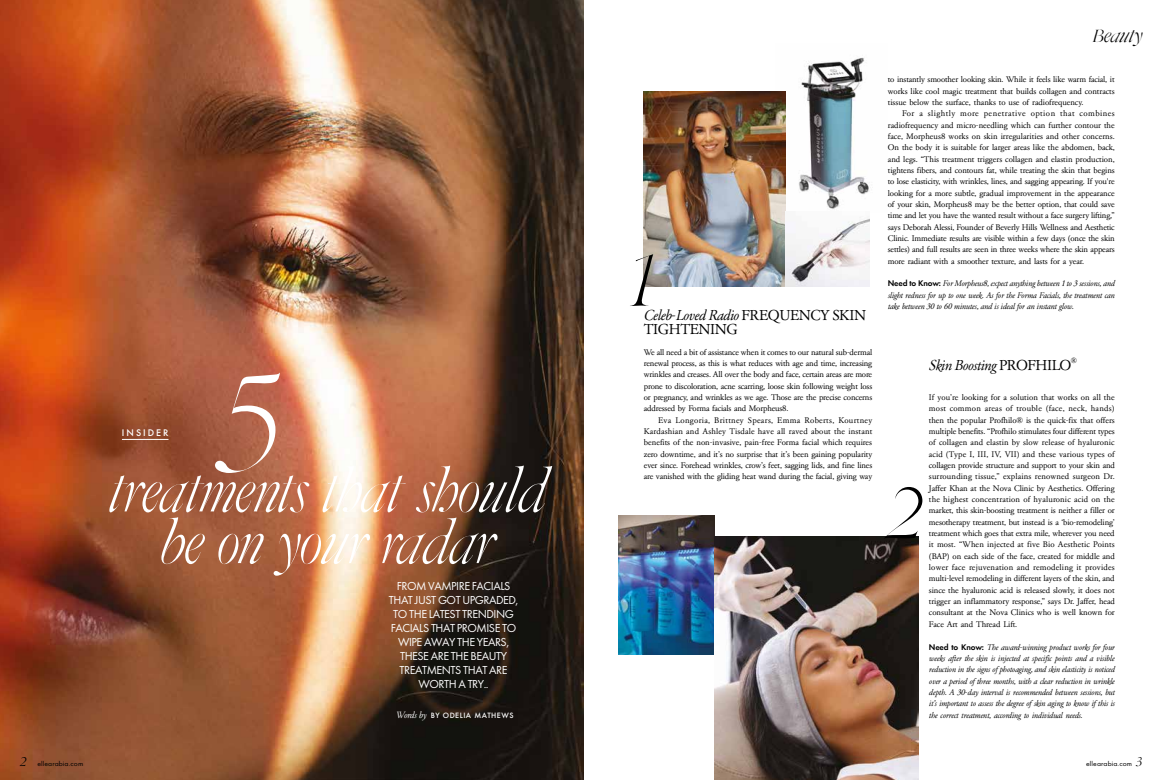
<style>
.page{position:relative;width:1163px;height:780px;background:#fff}
.page>*{position:absolute;margin:0;border:0;box-sizing:border-box;transform-origin:0 0}
.t1{font:italic 300 158.6px "Garamond ELLE";color:#fff}
.t2{font:italic 300 85px "Garamond ELLE";color:#000}
.t3{font:italic 300 60.4px/51.6px "Garamond ELLE";letter-spacing:-.04em;color:#fff;text-align:center}
.t4{font:italic 300 20px "Garamond ELLE";letter-spacing:-.055em;color:#000;scale:1.1 1}
.t5{font:15px/14px "Garamond Classico";letter-spacing:-.03em;color:#000}
.t6{font:italic 15px "Garamond Classico";letter-spacing:-.03em;color:#000}
.t7{font:italic 15px "Garamond ELLE";color:#000}
.t8{font:12px/14px "Elle Gabor Std";letter-spacing:-.04em;color:#fff;text-align:center}
.t9{font:500 10px "Elle Gabor Std";letter-spacing:.2em;color:#fff}
.t10{font:8.5px/11.3px "Garamond Classico";letter-spacing:-.015em;color:#000;text-align:justify}
.t11{font:italic 8.5px/11.3px "Garamond Classico";letter-spacing:-.02em;color:#000;text-align:justify}
.t12{font:500 8px "Elle Gabor Std";letter-spacing:.06em;color:#fff}
.t13{font:8px "Garamond Classico";color:#000}
.t14{font:7px "Elle Gabor Std";letter-spacing:.01em;color:#000;scale:1.1 1}
.s1{font-family:"Garamond Classico";font-weight:400;font-style:italic;font-size:9.6px}
.s2{font-style:italic}
.s3{font-family:"Elle Gabor Std";font-weight:600;font-style:normal}
.s4{font-style:normal}
.s5{font-family:"Garamond ELLE";font-style:italic;font-size:15px}
</style>
<div class="page">
<img style="left:785px;top:57px;width:84px;height:154px">
<img style="left:0;top:0;width:583px;height:780px">
<hr style="left:122px;top:439px;width:46px;height:1px;background:#fff">
<img style="left:618px;top:515px;width:96px;height:139px">
<img style="left:714px;top:537px;width:204px;height:243px">
<img style="left:643px;top:91px;width:142px;height:195px">
<img style="left:785px;top:217px;width:84px;height:69px">
<h3 class="t7" style="left:20px;top:753px;width:9px">2</h3>
<p class="t14" style="left:37px;top:759px;width:43px">ellearabia.com</p>
<h1 class="t1" style="left:214px;top:336px;width:79px">5</h1>
<p class="t9" style="left:122px;top:426px;width:48px">INSIDER</p>
<h3 class="t3" style="left:108px;top:467px;width:441px">treatments that should be on your radar</h3>
<h3 class="t8" style="left:389px;top:579px;width:131px">FROM VAMPIRE FACIALS<br>THAT JUST GOT UPGRADED,<br>TO THE LATEST TRENDING<br>FACIALS THAT PROMISE TO<br>WIPE AWAY THE YEARS,<br>THESE ARE THE BEAUTY<br>TREATMENTS THAT ARE<br>WORTH A TRY..</h3>
<p class="t12" style="left:396px;top:710px;width:119px"><span class="s1">Words by</span> BY ODELIA MATHEWS</p>
<h3 class="t4" style="left:1092px;top:25px;width:48px">Beauty</h3>
<h2 class="t2" style="left:623px;top:234px;width:43px">1</h2>
<h3 class="t5" style="left:643px;top:308px;width:224px"><span class="s2">Celeb-Loved Radio</span> FREQUENCY SKIN<br>TIGHTENING</h3>
<p class="t10" style="left:643px;top:346px;width:230px">We all need a bit of assistance when it comes to our natural sub-dermal renewal process, as this is what reduces with age and time, increasing wrinkles and creases. All over the body and face, certain areas are more prone to discoloration, acne scarring, loose skin following weight loss or pregnancy, and wrinkles as we age. Those are the precise concerns addressed by Forma facials and Morpheus8.</p>
<p class="t10" style="left:643px;top:414px;width:230px;text-indent:14px">Eva Longoria, Brittney Spears, Emma Roberts, Kourtney Kardashian and Ashley Tisdale have all raved about the instant benefits of the non-invasive, pain-free Forma facial which requires zero downtime, and it’s no surprise that it’s been gaining popularity ever since. Forehead wrinkles, crow’s feet, sagging lids, and fine lines are vanished with the gliding heat wand during the facial, giving way</p>
<p class="t10" style="left:887px;top:74px;width:228px">to instantly smoother looking skin. While it feels like warm facial, it works like cool magic treatment that builds collagen and contracts tissue below the surface, thanks to use of radiofrequency.</p>
<p class="t10" style="left:887px;top:108px;width:228px;text-indent:14px">For a slightly more penetrative option that combines radiofrequency and micro-needling which can further contour the face, Morpheus8 works on skin irregularities and other concerns.<br>On the body it is suitable for larger areas like the abdomen, back, and legs. “This treatment triggers collagen and elastin production, tightens fibers, and contours fat, while treating the skin that begins to lose elasticity, with wrinkles, lines, and sagging appearing. If you're looking for a more subtle, gradual improvement in the appearance of your skin, Morpheus8 may be the better option, that could save time and let you have the wanted result without a face surgery lifting,” says Deborah Alessi, Founder of Beverly Hills Wellness and Aesthetic Clinic. Immediate results are visible within a few days (once the skin settles) and full results are seen in three weeks where the skin appears more radiant with a smoother texture, and lasts for a year.</p>
<p class="t11" style="left:887px;top:278px;width:228px"><span class="s3">Need to Know:</span> For Morpheus8, expect anything between 1 to 3 sessions, and slight redness for up to one week. As for the Forma Facials, the treatment can take between 30 to 60 minutes, and is ideal for an instant glow.</p>
<h3 class="t6" style="left:928px;top:356px;width:144px">Skin Boosting <span class="s4">PROFHILO</span></h3>
<p class="t13" style="left:1070px;top:355px;width:8px">®</p>
<p class="t10" style="left:928px;top:391px;width:187px">If you’re looking for a solution that works on all the most common areas of trouble (face, neck, hands) then the popular Profhilo® is the quick-fix that offers multiple benefits. “Profhilo stimulates four different types of collagen and elastin by slow release of hyaluronic acid (Type I, III, IV, VII) and these various types of collagen provide structure and support to your skin and surrounding tissue,” explains renowned surgeon Dr.<br>Jaffer Khan at the Nova Clinic by Aesthetics. Offering the highest concentration of hyaluronic acid on the market, this skin-boosting treatment is neither a filler or mesotherapy treatment, but instead is a ‘bio-remodeling’ treatment which goes that extra mile, wherever you need it most. “When injected at five Bio Aesthetic Points (BAP) on each side of the face, created for middle and lower face rejuvenation and remodeling it provides multi-level remodeling in different layers of the skin, and since the hyaluronic acid is released slowly, it does not trigger an inflammatory response,” says Dr. Jaffer, head consultant at the Nova Clinics who is well known for Face Art and Thread Lift.</p>
<p class="t11" style="left:928px;top:641px;width:187px"><span class="s3">Need to Know:</span> The award-winning product works for four weeks after the skin is injected at specific points and a visible reduction in the signs of photoaging, and skin elasticity is noticed over a period of three months, with a clear reduction in wrinkle depth. A 30-day interval is recommended between sessions, but it’s important to assess the degree of skin aging to know if this is the correct treatment, according to individual needs.</p>
<h2 class="t2" style="left:884px;top:466px;width:43px">2</h2>
<p class="t14" style="left:1085px;top:759px;width:54px">ellearabia.com <span class="s5">3</span></p>
</div>
